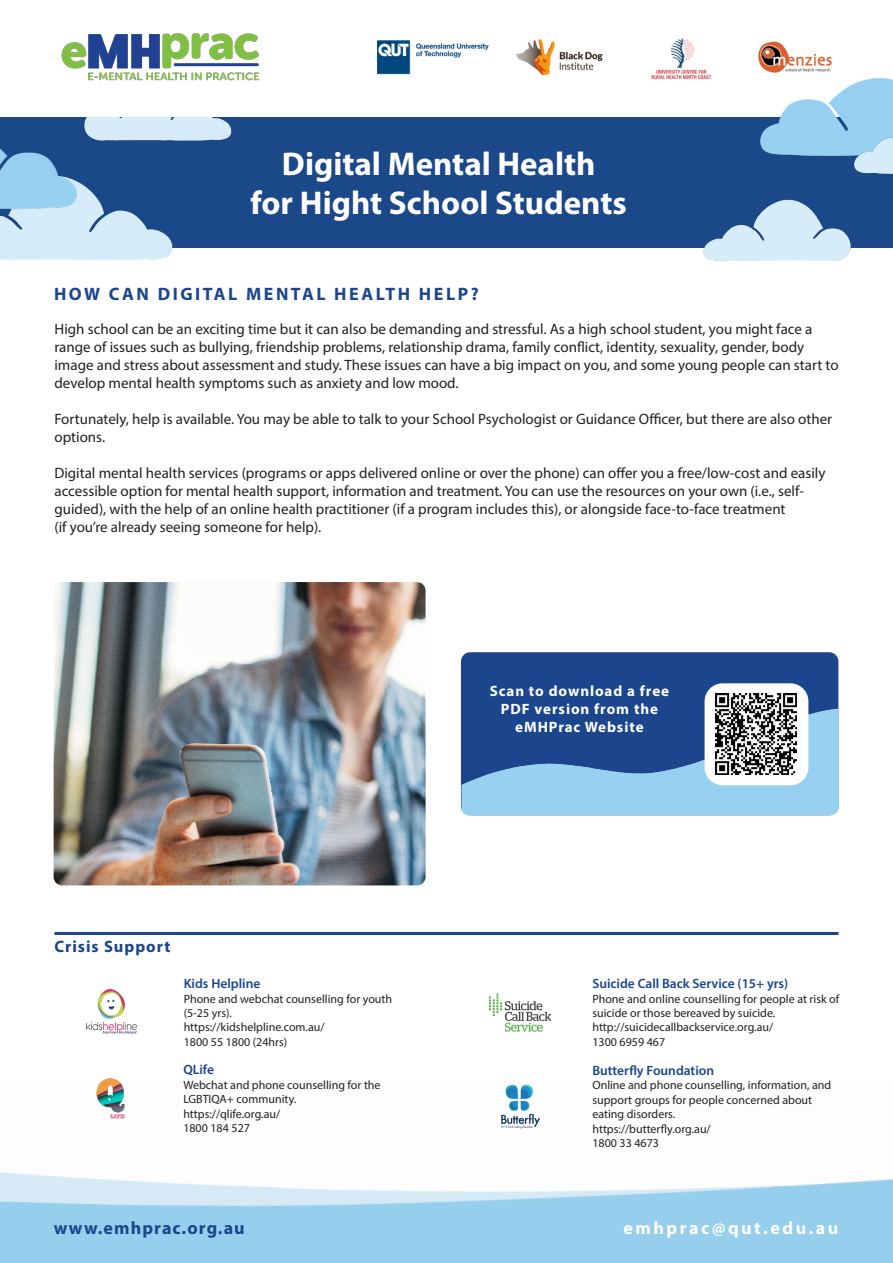
<style>
.page{position:relative;width:893px;height:1263px;background:#fff}
.page>*{position:absolute;margin:0;border:0;box-sizing:border-box;transform-origin:0 0}
.t1{font:700 33px "Myriad Pro";color:#fff}
.t2{font:700 18px "Myriad Pro";letter-spacing:.14em;color:#1b458d}
.t3{font:700 18px "Myriad Pro";letter-spacing:.06em;color:#1b458d}
.t4{font:700 18px "Myriad Pro";letter-spacing:.14em;color:#fff}
.t5{font:700 16.5px "Myriad Pro";letter-spacing:.06em;color:#1b458d}
.t6{font:15px/18px "Myriad Pro";color:#231f20}
.t7{font:700 15px "Myriad Pro";letter-spacing:.06em;color:#fff}
.t8{font:600 13.5px "Myriad Pro";color:#1b458d}
.t9{font:12px/14.4px "Myriad Pro";color:#231f20}
</style>
<div class="page">
<div style="left:0;top:118px;width:893px;height:130px;background:#1b4889"></div>
<img style="left:61px;top:33px;width:199px;height:48px">
<img style="left:378px;top:38px;width:454px;height:41px">
<img style="left:724px;top:62px;width:169px;height:93px">
<img style="left:703px;top:199px;width:148px;height:62px">
<img style="left:787px;top:88px;width:106px;height:116px">
<img style="left:0;top:210px;width:173px;height:51px">
<img style="left:0;top:117px;width:113px;height:128px">
<img style="left:32px;top:117px;width:266px;height:54px">
<hr style="left:54px;top:932px;width:784px;height:3px;background:#1b458d">
<img style="left:87px;top:989px;width:49px;height:45px">
<img style="left:490px;top:993px;width:61px;height:39px">
<img style="left:501px;top:1084px;width:39px;height:44px">
<img style="left:54px;top:582px;width:372px;height:303px">
<img style="left:96px;top:1078px;width:29px;height:41px">
<img style="left:461px;top:652px;width:378px;height:163px">
<div style="left:705px;top:683px;width:103px;height:102px;background:#fff;border-radius:18px"></div>
<img style="left:716px;top:693px;width:80px;height:81px">
<p class="t1" style="left:282px;top:143px;width:315px">Digital Mental Health</p>
<p class="t1" style="left:251px;top:182px;width:378px">for Hight School Students</p>
<p class="t2" style="left:54px;top:282px;width:426px">HOW CAN DIGITAL MENTAL HEALTH HELP?</p>
<p class="t6" style="left:54px;top:319px;width:786px">High school can be an exciting time but it can also be demanding and stressful. As a high school student, you might face a range of issues such as bullying, friendship problems, relationship drama, family conflict, identity, sexuality, gender, body image and stress about assessment and study. These issues can have a big impact on you, and some young people can start to develop mental health symptoms such as anxiety and low mood.</p>
<p class="t6" style="left:54px;top:409px;width:779px">Fortunately, help is available. You may be able to talk to your School Psychologist or Guidance Officer, but there are also other options.</p>
<p class="t6" style="left:54px;top:463px;width:772px">Digital mental health services (programs or apps delivered online or over the phone) can offer you a free/low-cost and easily accessible option for mental health support, information and treatment. You can use the resources on your own (i.e., self-</p>
<p class="t6" style="left:54px;top:499px;width:733px">guided), with the help of an online health practitioner (if a program includes this), or alongside face-to-face treatment</p>
<p class="t6" style="left:54px;top:517px;width:268px">(if you’re already seeing someone for help).</p>
<p class="t5" style="left:54px;top:936px;width:118px">Crisis Support</p>
<p class="t8" style="left:184px;top:975px;width:78px">Kids Helpline</p>
<p class="t9" style="left:184px;top:991px;width:210px">Phone and webchat counselling for youth</p>
<p class="t9" style="left:184px;top:1005px;width:50px">(5-25 yrs).</p>
<p class="t9" style="left:184px;top:1020px;width:142px">https://kidshelpline.com.au/</p>
<p class="t9" style="left:184px;top:1034px;width:105px">1800 55 1800 (24hrs)</p>
<p class="t8" style="left:183px;top:1061px;width:32px">QLife</p>
<p class="t9" style="left:183px;top:1077px;width:199px">Webchat and phone counselling for the<br>LGBTIQA+ community.</p>
<p class="t9" style="left:183px;top:1106px;width:98px">https://qlife.org.au/</p>
<p class="t9" style="left:183px;top:1120px;width:68px">1800 184 527</p>
<p class="t7" style="left:490px;top:681px;width:181px">Scan to download a free</p>
<p class="t7" style="left:501px;top:699px;width:159px">PDF version from the</p>
<p class="t7" style="left:515px;top:717px;width:130px">eMHPrac Website</p>
<p class="t8" style="left:592px;top:975px;width:197px">Suicide Call Back Service (15+ yrs)</p>
<p class="t9" style="left:592px;top:991px;width:248px">Phone and online counselling for people at risk of suicide or those bereaved by suicide.</p>
<p class="t9" style="left:592px;top:1020px;width:182px">http://suicidecallbackservice.org.au/</p>
<p class="t9" style="left:592px;top:1034px;width:74px">1300 6959 467</p>
<p class="t8" style="left:592px;top:1062px;width:123px">Butterfly Foundation</p>
<p class="t9" style="left:592px;top:1078px;width:240px">Online and phone counselling, information, and support groups for people concerned about eating disorders.</p>
<p class="t9" style="left:592px;top:1121px;width:120px">https://butterfly.org.au/</p>
<p class="t9" style="left:592px;top:1135px;width:68px">1800 33 4673</p>
<p class="t3" style="left:54px;top:1217px;width:192px">www.emhprac.org.au</p>
<p class="t4" style="left:623px;top:1217px;width:216px">emhprac@qut.edu.au</p>
</div>
